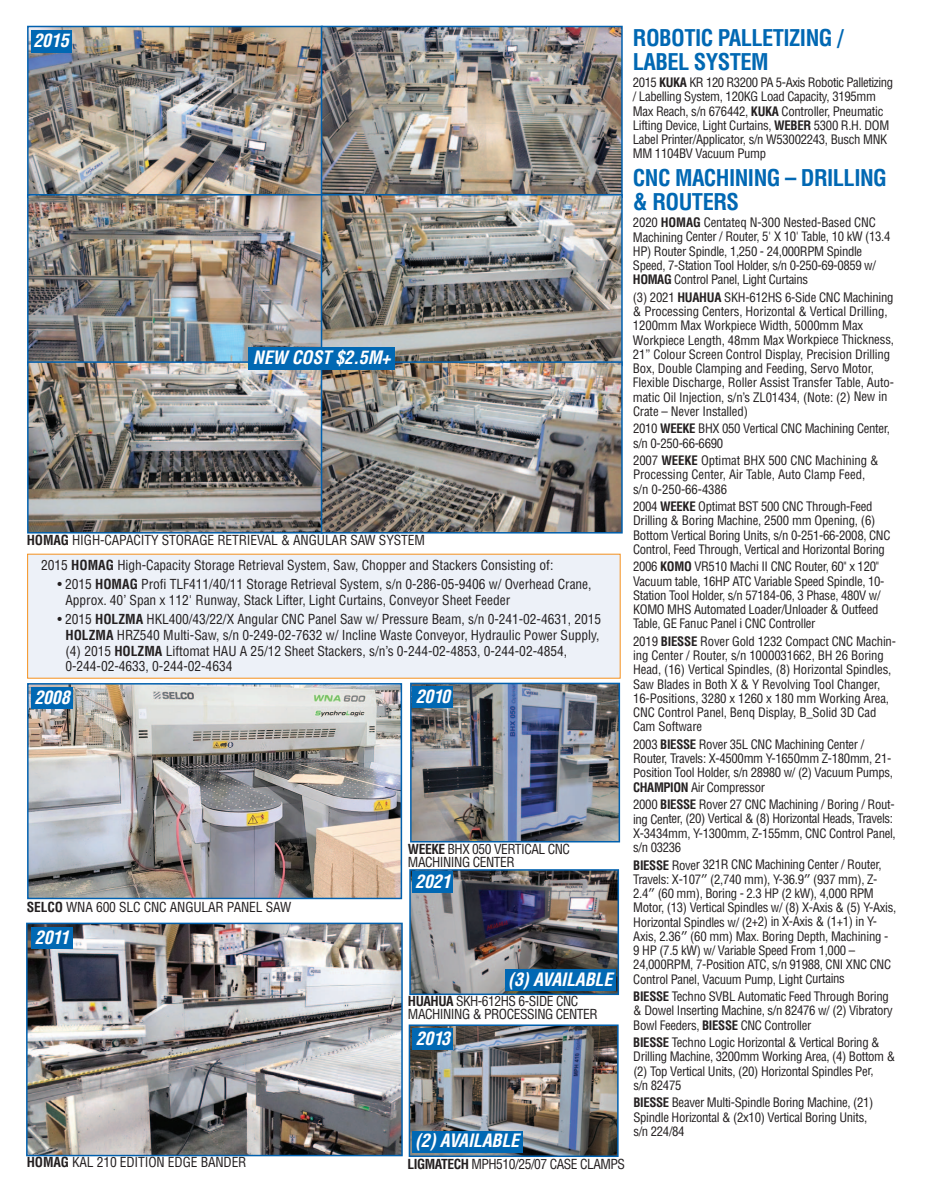
<style>
.page{position:relative;width:930px;height:1187px;background:#fff}
.page>*{position:absolute;margin:0;border:0;box-sizing:border-box;transform-origin:0 0}
.t1{font:700 condensed 22.5px/24px "Helvetica";letter-spacing:-.025em;color:#0168b3}
.t2{font:italic 700 condensed 18px "Helvetica";letter-spacing:-.01em;color:#fff}
.t3{font:condensed 13.5px/15.8px "Helvetica";letter-spacing:-.005em;color:#231f20}
.t4{font:condensed 13.5px/13.2px "Helvetica";letter-spacing:-.035em;color:#231f20}
.t5{font:condensed 12.75px/14.2px "Helvetica";letter-spacing:-.025em;color:#231f20}
.t6{font:condensed 12.75px/14.2px "Helvetica";letter-spacing:-.005em;color:#231f20}
.s1{font-weight:700}
.s2{font-family:"Lucida Grande";font-stretch:normal}
</style>
<div class="page">
<img style="left:30px;top:29px;width:589px;height:332px">
<div style="left:27px;top:26px;width:296px;height:172px;border:2px solid #0160ae"></div>
<div style="left:321px;top:26px;width:301px;height:172px;border:2px solid #0160ae"></div>
<div style="left:27px;top:194px;width:296px;height:172px;border:2px solid #0160ae"></div>
<div style="left:321px;top:194px;width:301px;height:172px;border:2px solid #0160ae"></div>
<img style="left:30px;top:364px;width:589px;height:166px">
<div style="left:27px;top:361px;width:296px;height:172px;border:2px solid #0160ae"></div>
<img style="left:30px;top:686px;width:369px;height:210px">
<div style="left:27px;top:683px;width:375px;height:216px;border:2px solid #0160ae"></div>
<img style="left:412px;top:872px;width:204px;height:120px">
<div style="left:409px;top:869px;width:210px;height:126px;border:2px solid #0160ae"></div>
<img style="left:413px;top:685px;width:204px;height:154px">
<div style="left:410px;top:682px;width:210px;height:160px;border:2px solid #0160ae"></div>
<img style="left:29px;top:925px;width:371px;height:228px">
<div style="left:26px;top:922px;width:377px;height:234px;border:2px solid #0160ae"></div>
<img style="left:411px;top:1027px;width:204px;height:126px">
<div style="left:408px;top:1024px;width:210px;height:132px;border:2px solid #0160ae"></div>
<div style="left:321px;top:361px;width:301px;height:172px;border:2px solid #0160ae"></div>
<div style="left:31px;top:30px;width:40px;height:22px;background:#0168b3"></div>
<div style="left:249px;top:348px;width:146px;height:22px;background:#0168b3"></div>
<div style="left:32px;top:687px;width:41px;height:21px;background:#0168b3"></div>
<div style="left:32px;top:927px;width:41px;height:21px;background:#0168b3"></div>
<div style="left:412px;top:1028px;width:41px;height:22px;background:#0168b3"></div>
<div style="left:412px;top:871px;width:41px;height:22px;background:#0168b3"></div>
<div style="left:412px;top:686px;width:41px;height:22px;background:#0168b3"></div>
<div style="left:412px;top:1130px;width:110px;height:22px;background:#0168b3"></div>
<div style="left:28px;top:554px;width:591px;height:123px;background:#edf1f8"></div>
<div style="left:505px;top:969px;width:110px;height:21px;background:#0168b3"></div>
<h2 class="t2" style="left:33px;top:33px;width:41px">2015</h2>
<h2 class="t2" style="left:253px;top:351px;width:143px">NEW COST $2.5M+</h2>
<p class="t3" style="left:27px;top:533px;width:399px"><span class="s1">HOMAG</span> HIGH-CAPACITY STORAGE RETRIEVAL &amp; ANGULAR SAW SYSTEM</p>
<p class="t3" style="left:41px;top:558px;width:513px">2015 <span class="s1">HOMAG</span> High-Capacity Storage Retrieval System, Saw, Chopper and Stackers Consisting of:</p>
<p class="t3" style="left:65px;top:577px;width:527px;text-indent:-8px">• 2015 <span class="s1">HOMAG</span> Profi TLF411/40/11 Storage Retrieval System, s/n 0-286-05-9406 w/ Overhead Crane,<br>Approx. 40’ Span x 112' Runway, Stack Lifter, Light Curtains, Conveyor Sheet Feeder</p>
<p class="t3" style="left:65px;top:612px;width:537px;text-indent:-8px">• 2015 <span class="s1">HOLZMA</span> HKL400/43/22/X Angular CNC Panel Saw w/ Pressure Beam, s/n 0-241-02-4631, 2015<br><span class="s1">HOLZMA</span> HRZ540 Multi-Saw, s/n 0-249-02-7632 w/ Incline Waste Conveyor, Hydraulic Power Supply, (4) 2015 <span class="s1">HOLZMA</span> Liftomat HAU A 25/12 Sheet Stackers, s/n’s 0-244-02-4853, 0-244-02-4854, 0-244-02-4633, 0-244-02-4634</p>
<h2 class="t2" style="left:34px;top:690px;width:41px">2008</h2>
<p class="t3" style="left:27px;top:900px;width:266px"><span class="s1">SELCO</span> WNA 600 SLC CNC ANGULAR PANEL SAW</p>
<h2 class="t2" style="left:35px;top:930px;width:39px">2011</h2>
<h2 class="t2" style="left:415px;top:689px;width:40px">2010</h2>
<p class="t4" style="left:408px;top:843px;width:163px"><span class="s1">WEEKE</span> BHX 050 VERTICAL CNC<br>MACHINING CENTER</p>
<h2 class="t2" style="left:415px;top:874px;width:41px">2021</h2>
<h2 class="t2" style="left:508px;top:972px;width:109px">(3)AVAILABLE</h2>
<p class="t4" style="left:408px;top:995px;width:191px"><span class="s1">HUAHUA</span> SKH-612HS 6-SIDE CNC<br>MACHINING &amp; PROCESSING CENTER</p>
<h2 class="t2" style="left:416px;top:1031px;width:39px">2013</h2>
<h2 class="t2" style="left:415px;top:1133px;width:109px">(2)AVAILABLE</h2>
<p class="t3" style="left:27px;top:1155px;width:221px"><span class="s1">HOMAG</span> KAL 210 EDITION EDGE BANDER</p>
<p class="t4" style="left:407px;top:1158px;width:219px"><span class="s1">LIGMATECH</span> MPH510/25/07 CASE CLAMPS</p>
<h1 class="t1" style="left:632px;top:27px;width:212px">ROBOTIC PALLETIZING /<br>LABEL SYSTEM</h1>
<p class="t5" style="left:633px;top:76px;width:262px">2015 <span class="s1">KUKA</span> KR 120 R3200 PA 5-Axis Robotic Palletizing / Labelling System, 120KG Load Capacity, 3195mm Max Reach, s/n 676442, <span class="s1">KUKA</span> Controller, Pneumatic Lifting Device, Light Curtains, <span class="s1">WEBER</span> 5300 R.H. DOM Label Printer/Applicator, s/n W53002243, Busch MNK MM 1104BV Vacuum Pump</p>
<h1 class="t1" style="left:633px;top:167px;width:255px">CNC MACHINING – DRILLING &amp; ROUTERS</h1>
<p class="t5" style="left:633px;top:216px;width:259px">2020 <span class="s1">HOMAG</span> Centateq N-300 Nested-Based CNC Machining Center / Router, 5' X 10' Table, 10 kW (13.4<br>HP) Router Spindle, 1,250 - 24,000RPM Spindle Speed, 7-Station Tool Holder, s/n 0-250-69-0859 w/ <span class="s1">HOMAG</span> Control Panel, Light Curtains</p>
<p class="t5" style="left:633px;top:291px;width:263px">(3) 2021 <span class="s1">HUAHUA</span> SKH-612HS 6-Side CNC Machining &amp; Processing Centers, Horizontal &amp; Vertical Drilling, 1200mm Max Workpiece Width, 5000mm Max Workpiece Length, 48mm Max Workpiece Thickness, 21” Colour Screen Control Display, Precision Drilling Box, Double Clamping and Feeding, Servo Motor, Flexible Discharge, Roller Assist Transfer Table, Auto&shy;matic Oil Injection, s/n’s ZL01434, (Note: (2) New in Crate – Never Installed)</p>
<p class="t5" style="left:633px;top:422px;width:258px">2010 <span class="s1">WEEKE</span> BHX 050 Vertical CNC Machining Center, s/n 0-250-66-6690</p>
<p class="t6" style="left:633px;top:454px;width:247px">2007 <span class="s1">WEEKE</span> Optimat BHX 500 CNC Machining &amp;<br>Processing Center, Air Table, Auto Clamp Feed, s/n 0-250-66-4386</p>
<p class="t5" style="left:633px;top:500px;width:259px">2004 <span class="s1">WEEKE</span> Optimat BST 500 CNC Through-Feed Drilling &amp; Boring Machine, 2500 mm Opening, (6)<br>Bottom Vertical Boring Units, s/n 0-251-66-2008, CNC Control, Feed Through, Vertical and Horizontal Boring</p>
<p class="t5" style="left:633px;top:560px;width:253px">2006 <span class="s1">KOMO</span> VR510 Machi II CNC Router, 60" x 120" Vacuum table, 16HP ATC Variable Speed Spindle, 10- Station Tool Holder, s/n 57184-06, 3 Phase, 480V w/ KOMO MHS Automated Loader/Unloader &amp; Outfeed Table, GE Fanuc Panel i CNC Controller</p>
<p class="t5" style="left:633px;top:635px;width:264px">2019 <span class="s1">BIESSE</span> Rover Gold 1232 Compact CNC Machin&shy;ing Center / Router, s/n 1000031662, BH 26 Boring Head, (16) Vertical Spindles, (8) Horizontal Spindles, Saw Blades in Both X &amp; Y Revolving Tool Changer, 16-Positions, 3280 x 1260 x 180 mm Working Area, CNC Control Panel, Benq Display, B_Solid 3D Cad Cam Software</p>
<p class="t5" style="left:633px;top:738px;width:261px">2003 <span class="s1">BIESSE</span> Rover 35L CNC Machining Center / Router, Travels: X-4500mm Y-1650mm Z-180mm, 21- Position Tool Holder, s/n 28980 w/ (2) Vacuum Pumps, <span class="s1">CHAMPION</span> Air Compressor</p>
<p class="t5" style="left:633px;top:798px;width:264px">2000 <span class="s1">BIESSE</span> Rover 27 CNC Machining / Boring / Rout&shy;ing Center, (20) Vertical &amp; (8) Horizontal Heads, Travels:<br>X-3434mm, Y-1300mm, Z-155mm, CNC Control Panel, s/n 03236</p>
<p class="t5" style="left:633px;top:858px;width:264px"><span class="s1">BIESSE</span> Rover 321R CNC Machining Center / Router, Travels: X-107<span class="s2">″</span> (2,740 mm), Y-36.9<span class="s2">″</span> (937 mm), Z-2.4<span class="s2">″</span> (60 mm), Boring - 2.3 HP (2 kW), 4,000 RPM Motor, (13) Vertical Spindles w/ (8) X-Axis &amp; (5) Y-Axis, Horizontal Spindles w/ (2+2) in X-Axis &amp; (1+1) in Y-Axis, 2.36<span class="s2">″</span> (60 mm) Max. Boring Depth, Machining - 9 HP (7.5 kW) w/ Variable Speed From 1,000 – 24,000RPM, 7-Position ATC, s/n 91988, CNI XNC CNC Control Panel, Vacuum Pump, Light Curtains</p>
<p class="t5" style="left:633px;top:990px;width:261px"><span class="s1">BIESSE</span> Techno SVBL Automatic Feed Through Boring &amp; Dowel Inserting Machine, s/n 82476 w/ (2) Vibratory<br>Bowl Feeders, <span class="s1">BIESSE</span> CNC Controller</p>
<p class="t5" style="left:633px;top:1036px;width:263px"><span class="s1">BIESSE</span> Techno Logic Horizontal &amp; Vertical Boring &amp; Drilling Machine, 3200mm Working Area, (4) Bottom &amp; (2) Top Vertical Units, (20) Horizontal Spindles Per,<br>s/n 82475</p>
<p class="t5" style="left:633px;top:1096px;width:241px"><span class="s1">BIESSE</span> Beaver Multi-Spindle Boring Machine, (21)<br>Spindle Horizontal &amp; (2x10) Vertical Boring Units, s/n 224/84</p>
</div>
